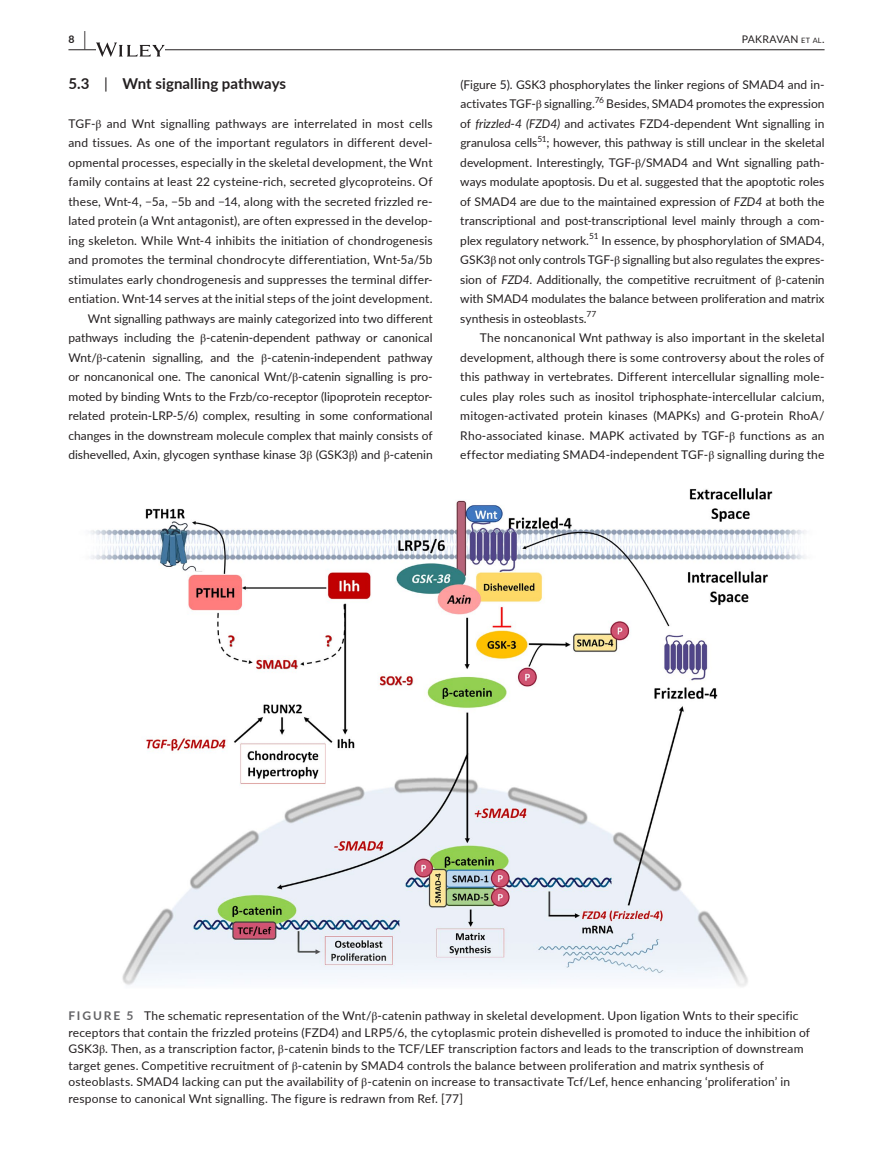
<style>
.page{position:relative;width:893px;height:1174px;background:#fff}
.page>*{position:absolute;margin:0;border:0;box-sizing:border-box;transform-origin:0 0}
.t1{font:700 15px "Lato";letter-spacing:.005em;color:#231f20}
.t2{font:12px/19.5px "Lato";letter-spacing:.01em;color:#231f20;text-align:justify}
.t3{font:10.5px "Lato";letter-spacing:.025em;color:#231f20}
.t4{font:700 10.5px "Lato";color:#231f20}
.t5{font:8.4px "Lato";letter-spacing:-.055em;color:#231f20}
.s1{font-size:19.5px}
.s2{font-size:7.35px}
.s3{font-weight:400}
.s4{font-family:"STIX"}
.s5{font-style:italic}
.s6{font-weight:700;color:#636366}
</style>
<div class="page">
<hr style="left:68px;top:49px;width:756px;height:1px;background:#231f20">
<svg style="left:96px;top:42px;width:69px;height:15px"></svg>
<img style="left:90px;top:488px;width:716px;height:499px">
<p class="t4" style="left:68px;top:31px;width:19px">8 <span class="s1">|</span></p>
<p class="t3" style="left:742px;top:31px;width:84px">PAKRAVAN <span class="s2">et al</span>.</p>
<p class="t1" style="left:68px;top:72px;width:219px">5.3 <span class="s3">|</span> Wnt signalling pathways</p>
<p class="t2" style="left:68px;top:113px;width:366px;text-align:right">TGF-<span class="s4">β</span> and Wnt signalling pathways are interrelated in most cells and tissues. As one of the important regulators in different devel&shy;opmental processes, especially in the skeletal development, the Wnt family contains at least 22 cysteine-rich, secreted glycoproteins. Of these, Wnt-4, −5a, −5b and −14, along with the secreted frizzled re&shy;lated protein (a Wnt antagonist), are often expressed in the develop&shy;ing skeleton. While Wnt-4 inhibits the initiation of chondrogenesis and promotes the terminal chondrocyte differentiation, Wnt-5a/5b stimulates early chondrogenesis and suppresses the terminal differ&shy;entiation. Wnt-14 serves at the initial steps of the joint development.<br>Wnt signalling pathways are mainly categorized into two different pathways including the <span class="s4">β</span>-catenin-dependent pathway or canonical Wnt/<span class="s4">β</span>-catenin signalling, and the <span class="s4">β</span>-catenin-independent pathway or noncanonical one. The canonical Wnt/<span class="s4">β</span>-catenin signalling is pro&shy;moted by binding Wnts to the Frzb/co-receptor (lipoprotein receptor&shy;related protein-LRP-5/6) complex, resulting in some conformational changes in the downstream molecule complex that mainly consists of dishevelled, Axin, glycogen synthase kinase 3<span class="s4">β</span> (GSK3<span class="s4">β</span>) and <span class="s4">β</span>-catenin</p>
<p class="t2" style="left:460px;top:74px;width:366px">(Figure 5). GSK3 phosphorylates the linker regions of SMAD4 and in&shy;activates TGF-<span class="s4">β</span> signalling.</p>
<p class="t5" style="left:595px;top:94px;width:11px">76</p>
<p class="t2" style="left:460px;top:93px;width:366px;text-indent:146px">Besides, SMAD4 promotes the expression of <span class="s5">frizzled</span>-<span class="s5">4 (FZD4)</span> and activates FZD4-dependent Wnt signalling in granulosa cells</p>
<p class="t5" style="left:537px;top:133px;width:11px">51</p>
<p class="t2" style="left:460px;top:132px;width:366px;text-indent:86px">; however, this pathway is still unclear in the skeletal development. Interestingly, TGF-<span class="s4">β</span>/SMAD4 and Wnt signalling path&shy;ways modulate apoptosis. Du et al. suggested that the apoptotic roles of SMAD4 are due to the maintained expression of <span class="s5">FZD4</span> at both the transcriptional and post-transcriptional level mainly through a com&shy;plex regulatory network.</p>
<p class="t5" style="left:589px;top:230px;width:11px">51</p>
<p class="t2" style="left:460px;top:230px;width:366px;text-indent:141px">In essence, by phosphorylation of SMAD4, GSK3<span class="s4">β</span> not only controls TGF-<span class="s4">β</span> signalling but also regulates the expres&shy;sion of <span class="s5">FZD4</span>. Additionally, the competitive recruitment of <span class="s4">β</span>-catenin with SMAD4 modulates the balance between proliferation and matrix synthesis in osteoblasts.</p>
<p class="t5" style="left:586px;top:308px;width:11px">77</p>
<p class="t2" style="left:460px;top:327px;width:366px;text-indent:20px">The noncanonical Wnt pathway is also important in the skeletal development, although there is some controversy about the roles of this pathway in vertebrates. Different intercellular signalling mole&shy;cules play roles such as inositol triphosphate-intercellular calcium, mitogen-activated protein kinases (MAPKs) and G-protein RhoA/ Rho-associated kinase. MAPK activated by TGF-<span class="s4">β</span> functions as an effector mediating SMAD4-independent TGF-<span class="s4">β</span> signalling during the</p>
<p class="t2" style="left:68px;top:1007px;width:743px;line-height:16.5px;text-align:left"><span class="s6">FIGURE 5</span> The schematic representation of the Wnt/<span class="s4">β</span>-catenin pathway in skeletal development. Upon ligation Wnts to their specific receptors that contain the frizzled proteins (FZD4) and LRP5/6, the cytoplasmic protein dishevelled is promoted to induce the inhibition of GSK3<span class="s4">β</span>. Then, as a transcription factor, <span class="s4">β</span>-catenin binds to the TCF/LEF transcription factors and leads to the transcription of downstream target genes. Competitive recruitment of <span class="s4">β</span>-catenin by SMAD4 controls the balance between proliferation and matrix synthesis of osteoblasts. SMAD4 lacking can put the availability of <span class="s4">β</span>-catenin on increase to transactivate Tcf/Lef, hence enhancing ‘proliferation’ in response to canonical Wnt signalling. The figure is redrawn from Ref. [77]</p>
</div>
